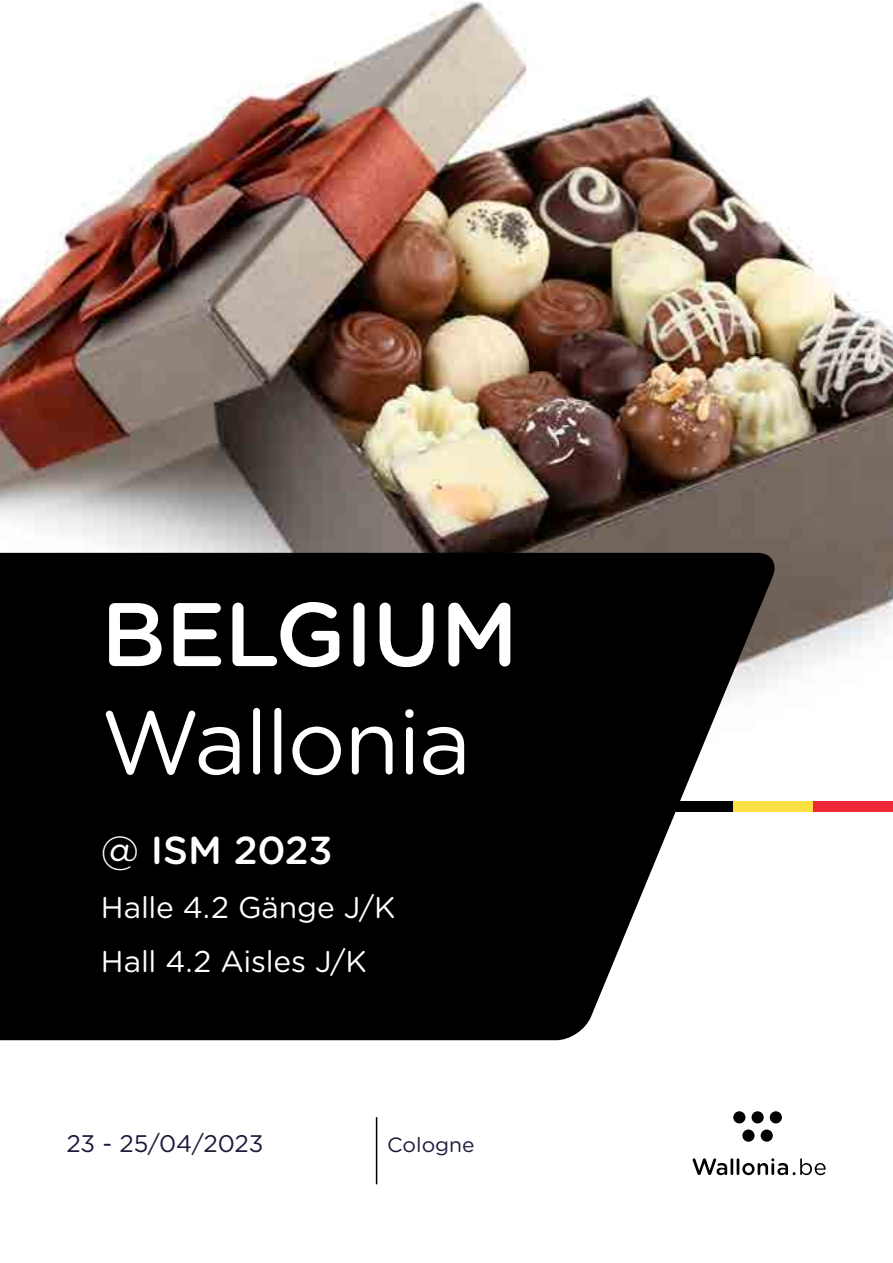
<style>
.page{position:relative;width:893px;height:1263px;background:#fff}
.page>*{position:absolute;margin:0;border:0;box-sizing:border-box;transform-origin:0 0}
.t1{font:90px "Gotham Rounded";letter-spacing:-.025em;color:#fff}
.t2{font:500 90px "Gotham Rounded";letter-spacing:-.01em;color:#fff}
.t3{font:500 39px "Gotham Rounded";letter-spacing:-.005em;color:#fff}
.t4{font:30px/54px "Gotham Rounded";letter-spacing:-.005em;color:#fff}
.t5{font:24px "Gotham Rounded";letter-spacing:-.005em;color:#1d1a3b}
.t6{font:20.55px "Gotham Rounded";color:#1d1a3b}
.s1{font-weight:400}
</style>
<div class="page">
<img style="left:0;top:1px;width:893px;height:676px">
<div style="left:812px;top:801px;width:81px;height:11px;background:#ed2939"></div>
<div style="left:733px;top:801px;width:79px;height:11px;background:#fae042"></div>
<svg style="left:0;top:553px;width:778px;height:487px;background:#1e1e1d"></svg>
<hr style="left:376px;top:1117px;width:1px;height:67px;background:#000">
<div style="left:733px;top:1111px;width:12px;height:12px;background:#010203;border-radius:50%"></div>
<div style="left:751px;top:1111px;width:13px;height:12px;background:#010203;border-radius:50%"></div>
<svg style="left:742px;top:1129px;width:13px;height:13px"></svg>
<div style="left:761px;top:1129px;width:12px;height:13px;background:#010203;border-radius:50%"></div>
<div style="left:770px;top:1111px;width:12px;height:12px;background:#010203;border-radius:50%"></div>
<svg style="left:693px;top:1158px;width:34px;height:17px"></svg>
<hr style="left:730px;top:1158px;width:3px;height:17px;background:#010203">
<svg style="left:737px;top:1158px;width:89px;height:17px"></svg>
<h1 class="t2" style="left:101px;top:570px;width:419px">BELGIUM</h1>
<h1 class="t1" style="left:101px;top:680px;width:372px">Wallonia</h1>
<h2 class="t3" style="left:101px;top:822px;width:233px"><span class="s1">@</span> ISM 2023</h2>
<p class="t4" style="left:101px;top:879px;width:296px">Halle 4.2 Gänge J/K<br>Hall 4.2 Aisles J/K</p>
<p class="t5" style="left:66px;top:1127px;width:199px">23 - 25/04/2023</p>
<p class="t6" style="left:387px;top:1131px;width:89px">Cologne</p>
</div>
